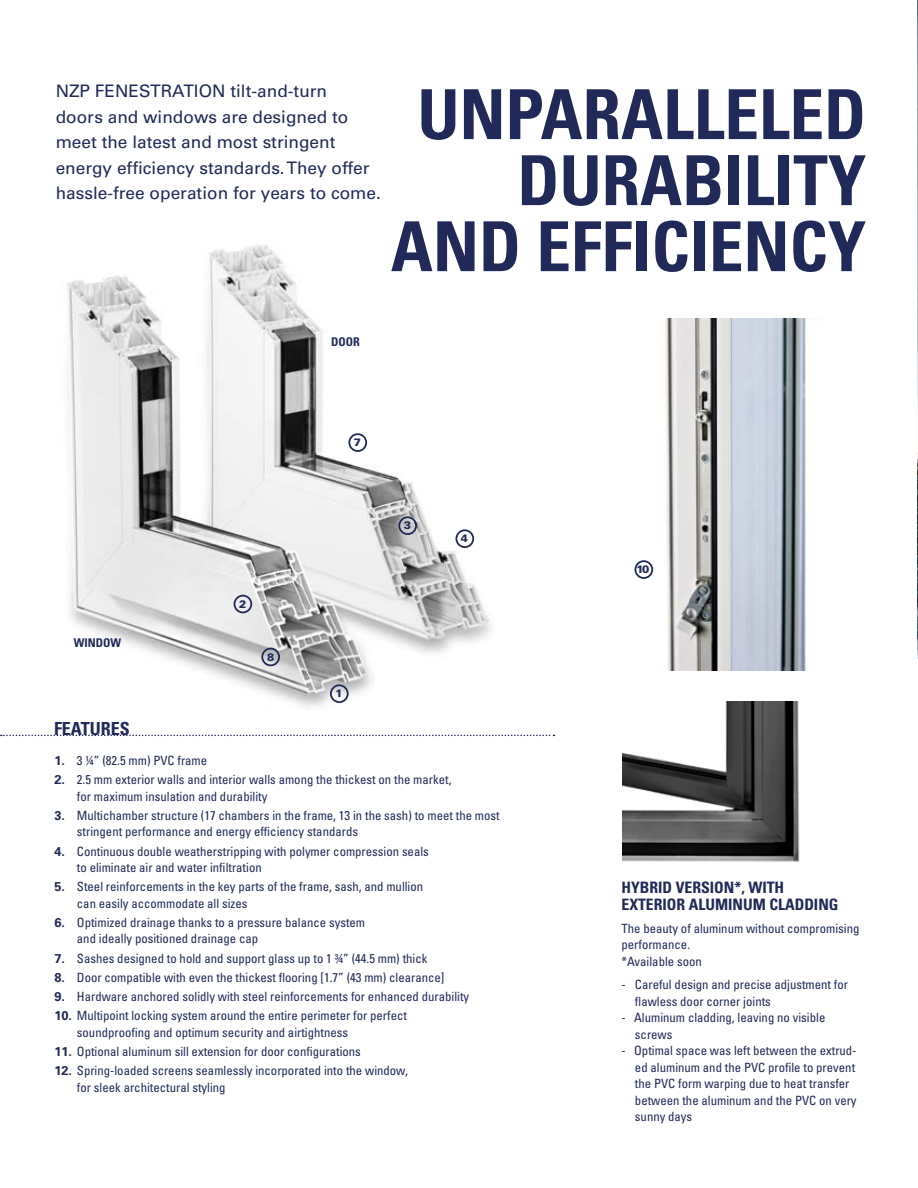
<style>
.page{position:relative;width:918px;height:1188px;background:#fff}
.page>*{position:absolute;margin:0;border:0;box-sizing:border-box;transform-origin:0 0}
.t1{font:700 condensed 69px "Univers";color:#212958}
.t2{font:700 condensed 18px "Univers";color:#212958}
.t3{font:17.25px/25.5px "Univers";color:#212958}
.t4{font:700 condensed 15.75px/16.5px "Univers";color:#212958}
.t5{font:condensed 12.75px/16.5px "Univers";color:#212958}
.t6{font:700 condensed 12px "Univers";color:#212958}
.t7{font:900 10.8px "Univers";color:#212958}
.s1{font-weight:700;font-stretch:normal}
</style>
<div class="page">
<img style="left:634px;top:318px;width:172px;height:352px">
<div style="left:635px;top:560px;width:18px;height:19px;border:2px solid #212958;border-radius:50%"></div>
<img style="left:31px;top:245px;width:475px;height:490px">
<div style="left:330px;top:684px;width:19px;height:19px;border:2px solid #212958;border-radius:50%"></div>
<div style="left:234px;top:595px;width:18px;height:18px;border:2px solid #212958;border-radius:50%"></div>
<div style="left:398px;top:516px;width:19px;height:19px;border:2px solid #212958;border-radius:50%"></div>
<div style="left:348px;top:433px;width:19px;height:19px;border:2px solid #212958;border-radius:50%"></div>
<div style="left:261px;top:648px;width:19px;height:18px;border:2px solid #212958;border-radius:50%"></div>
<div style="left:455px;top:529px;width:19px;height:19px;border:2px solid #212958;border-radius:50%"></div>
<svg style="left:1px;top:735px;width:554px;height:1px"></svg>
<img style="left:917px;top:0;width:1px;height:658px">
<img style="left:623px;top:701px;width:177px;height:161px">
<h3 class="t3" style="left:56px;top:78px;width:327px">NZP FENESTRATION tilt-and-turn<br>doors and windows are designed to meet the latest and most stringent energy efficiency standards. They offer hassle-free operation for years to come.</h3>
<h1 class="t1" style="left:417px;top:72px;width:443px">UNPARALLELED</h1>
<h1 class="t1" style="left:517px;top:138px;width:350px">DURABILITY</h1>
<h1 class="t1" style="left:391px;top:204px;width:44px">AND</h1>
<h1 class="t1" style="left:536px;top:204px;width:62px">EFFICI</h1>
<h1 class="t1" style="left:709px;top:204px;width:159px">ENCY</h1>
<p class="t6" style="left:331px;top:335px;width:16px">DOOR</p>
<p class="t6" style="left:74px;top:635px;width:49px">WINDOW</p>
<h2 class="t2" style="left:54px;top:718px;width:77px">FEATURES</h2>
<p class="t7" style="left:239px;top:597px;width:9px">2</p>
<p class="t7" style="left:267px;top:650px;width:9px">8</p>
<p class="t7" style="left:354px;top:436px;width:9px">7</p>
<p class="t7" style="left:404px;top:519px;width:9px">3</p>
<p class="t7" style="left:461px;top:532px;width:9px">4</p>
<p class="t7" style="left:335px;top:687px;width:9px">1</p>
<p class="t7" style="left:637px;top:563px;width:14px">10</p>
<p class="t5" style="left:54px;top:752px;width:154px"><span class="s1">1.</span> 3 ¼” (82.5 mm) PVC frame</p>
<p class="t5" style="left:77px;top:771px;width:376px;text-indent:-23px"><span class="s1">2.</span> 2.5 mm exterior walls and interior walls among the thickest on the market, for maximum insulation and durability</p>
<p class="t5" style="left:77px;top:807px;width:424px;text-indent:-23px"><span class="s1">3.</span> Multichamber structure (17 chambers in the frame, 13 in the sash) to meet the most stringent performance and energy efficiency standards</p>
<p class="t5" style="left:77px;top:843px;width:353px;text-indent:-23px"><span class="s1">4.</span> Continuous double weatherstripping with polymer compression seals to eliminate air and water infiltration</p>
<p class="t5" style="left:77px;top:878px;width:348px;text-indent:-23px"><span class="s1">5.</span> Steel reinforcements in the key parts of the frame, sash, and mullion can easily accommodate all sizes</p>
<p class="t5" style="left:77px;top:914px;width:290px;text-indent:-23px"><span class="s1">6.</span> Optimized drainage thanks to a pressure balance system and ideally positioned drainage cap</p>
<p class="t5" style="left:54px;top:950px;width:375px"><span class="s1">7.</span> Sashes designed to hold and support glass up to 1 ¾” (44.5 mm) thick</p>
<p class="t5" style="left:54px;top:969px;width:392px"><span class="s1">8.</span> Door compatible with even the thickest flooring [1.7” (43 mm) clearance]</p>
<p class="t5" style="left:54px;top:988px;width:416px"><span class="s1">9.</span> Hardware anchored solidly with steel reinforcements for enhanced durability</p>
<p class="t5" style="left:77px;top:1007px;width:332px;text-indent:-23px"><span class="s1">10.</span> Multipoint locking system around the entire perimeter for perfect soundproofing and optimum security and airtightness</p>
<p class="t5" style="left:54px;top:1043px;width:308px"><span class="s1">11.</span> Optional aluminum sill extension for door configurations</p>
<p class="t5" style="left:77px;top:1062px;width:332px;text-indent:-23px"><span class="s1">12.</span> Spring-loaded screens seamlessly incorporated into the window, for sleek architectural styling</p>
<p class="t4" style="left:621px;top:879px;width:162px">HYBRID VERSION*, WITH<br>EXTERIOR</p>
<p class="t4" style="left:689px;top:896px;width:115px">ALUMINUM CLADDIN</p>
<p class="t4" style="left:829px;top:896px;width:11px">G</p>
<p class="t5" style="left:621px;top:920px;width:239px">The beauty of aluminum without compromising performance.<br>*Available soon</p>
<p class="t5" style="left:635px;top:976px;width:215px;text-indent:-14px">- Careful design and precise adjustment for flawless door corner joints</p>
<p class="t5" style="left:635px;top:1009px;width:192px;text-indent:-14px">- Aluminum cladding, leaving no visible screws</p>
<p class="t5" style="left:635px;top:1042px;width:223px;text-indent:-14px">- Optimal space was left between the extrud&shy;ed aluminum and the PVC profile to prevent the PVC form warping due to heat transfer between the aluminum and the PVC on very sunny days</p>
</div>
